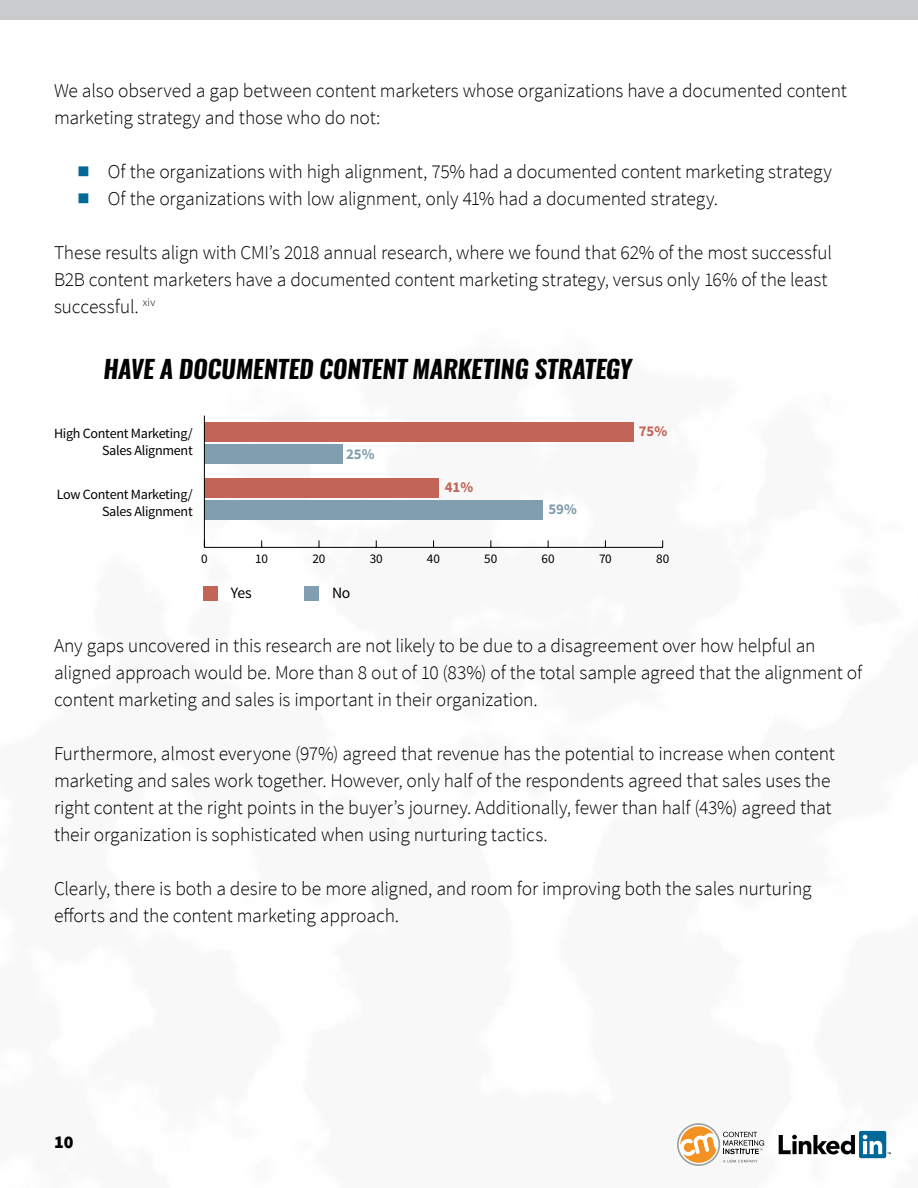
<style>
.page{position:relative;width:918px;height:1188px;background:#fff}
.page>*{position:absolute;margin:0;border:0;box-sizing:border-box;transform-origin:0 0}
.t1{font:italic 700 24.9px "Oswald";letter-spacing:-.01em;color:#000}
.t2{font:300 19.5px/27px "Source Sans Pro";letter-spacing:-.01em;color:#000}
.t3{font:900 18px "Source Sans Pro";color:#000}
.t4{font:15.75px "Source Sans Pro";color:#000}
.t5{font:700 14.85px "Source Sans Pro";color:#c26558}
.t6{font:700 14.85px "Source Sans Pro";color:#809ead}
.t7{font:14.1px/16.5px "Source Sans Pro";letter-spacing:-.02em;color:#000;text-align:right}
.t8{font:13.2px "Source Sans Pro";color:#000}
.s1{font-family:"Universal Newswith Comm Pi";font-weight:400;color:#006998}
</style>
<div class="page">
<svg style="left:779px;top:1135px;width:76px;height:19px"></svg>
<div style="left:859px;top:1131px;width:27px;height:27px;background:#006998;border-radius:2px"></div>
<svg style="left:863px;top:1135px;width:28px;height:19px"></svg>
<svg style="left:677px;top:1123px;width:87px;height:43px"></svg>
<div style="left:0;top:0;width:918px;height:19px;background:#c9cbcd"></div>
<hr style="left:204px;top:547px;width:459px;height:1px;background:#000">
<div style="left:204px;top:444px;width:139px;height:20px;background:#809ead"></div>
<div style="left:204px;top:500px;width:339px;height:20px;background:#809ead"></div>
<div style="left:204px;top:422px;width:430px;height:20px;background:#c26558"></div>
<div style="left:204px;top:478px;width:235px;height:20px;background:#c26558"></div>
<div style="left:204px;top:586px;width:14px;height:14px;background:#c26558"></div>
<div style="left:305px;top:586px;width:14px;height:14px;background:#809ead"></div>
<hr style="left:204px;top:416px;width:1px;height:131px;background:#000">
<p class="t2" style="left:54px;top:77px;width:794px">We also observed a gap between content marketers whose organizations have a documented content marketing strategy and those who do not:</p>
<p class="t2" style="left:78px;top:158px;width:755px"><span class="s1">n</span> Of the organizations with high alignment, 75% had a documented content marketing strategy <span class="s1">n</span> Of the organizations with low alignment, only 41% had a documented strategy.</p>
<p class="t2" style="left:54px;top:239px;width:780px">These results align with CMI’s 2018 annual research, where we found that 62% of the most successful<br>B2B content marketers have a documented content marketing strategy, versus only 16% of the least successful. <sup>xiv</sup></p>
<p class="t1" style="left:104px;top:352px;width:530px">HAVE A DOCUMENTED CONTENT MARKETING STRATEGY</p>
<p class="t7" style="left:54px;top:425px;width:140px">High Content Marketing/<br>Sales Alignment</p>
<p class="t7" style="left:57px;top:487px;width:138px">Low Content Marketing/<br>Sales Alignment</p>
<p class="t6" style="left:346px;top:444px;width:30px">25%</p>
<p class="t5" style="left:445px;top:478px;width:30px">41%</p>
<p class="t6" style="left:548px;top:500px;width:30px">59%</p>
<p class="t5" style="left:639px;top:422px;width:30px">75%</p>
<p class="t8" style="left:201px;top:550px;width:8px">0</p>
<p class="t8" style="left:255px;top:550px;width:14px">10</p>
<p class="t8" style="left:313px;top:550px;width:14px">20</p>
<p class="t8" style="left:370px;top:550px;width:15px">30</p>
<p class="t8" style="left:427px;top:550px;width:15px">40</p>
<p class="t8" style="left:484px;top:550px;width:15px">50</p>
<p class="t8" style="left:542px;top:550px;width:15px">60</p>
<p class="t8" style="left:599px;top:550px;width:14px">70</p>
<p class="t8" style="left:656px;top:550px;width:15px">80</p>
<p class="t4" style="left:231px;top:583px;width:22px">Yes</p>
<p class="t4" style="left:332px;top:583px;width:20px">No</p>
<p class="t2" style="left:54px;top:632px;width:810px">Any gaps uncovered in this research are not likely to be due to a disagreement over how helpful an aligned approach would be. More than 8 out of 10 (83%) of the total sample agreed that the alignment of content marketing and sales is important in their organization.</p>
<p class="t2" style="left:54px;top:740px;width:782px">Furthermore, almost everyone (97%) agreed that revenue has the potential to increase when content marketing and sales work together. However, only half of the respondents agreed that sales uses the right content at the right points in the buyer’s journey. Additionally, fewer than half (43%) agreed that their organization is sophisticated when using nurturing tactics.</p>
<p class="t2" style="left:54px;top:875px;width:759px">Clearly, there is both a desire to be more aligned, and room for improving both the sales nurturing efforts and the content marketing approach.</p>
<p class="t3" style="left:54px;top:1130px;width:21px">10</p>
</div>
